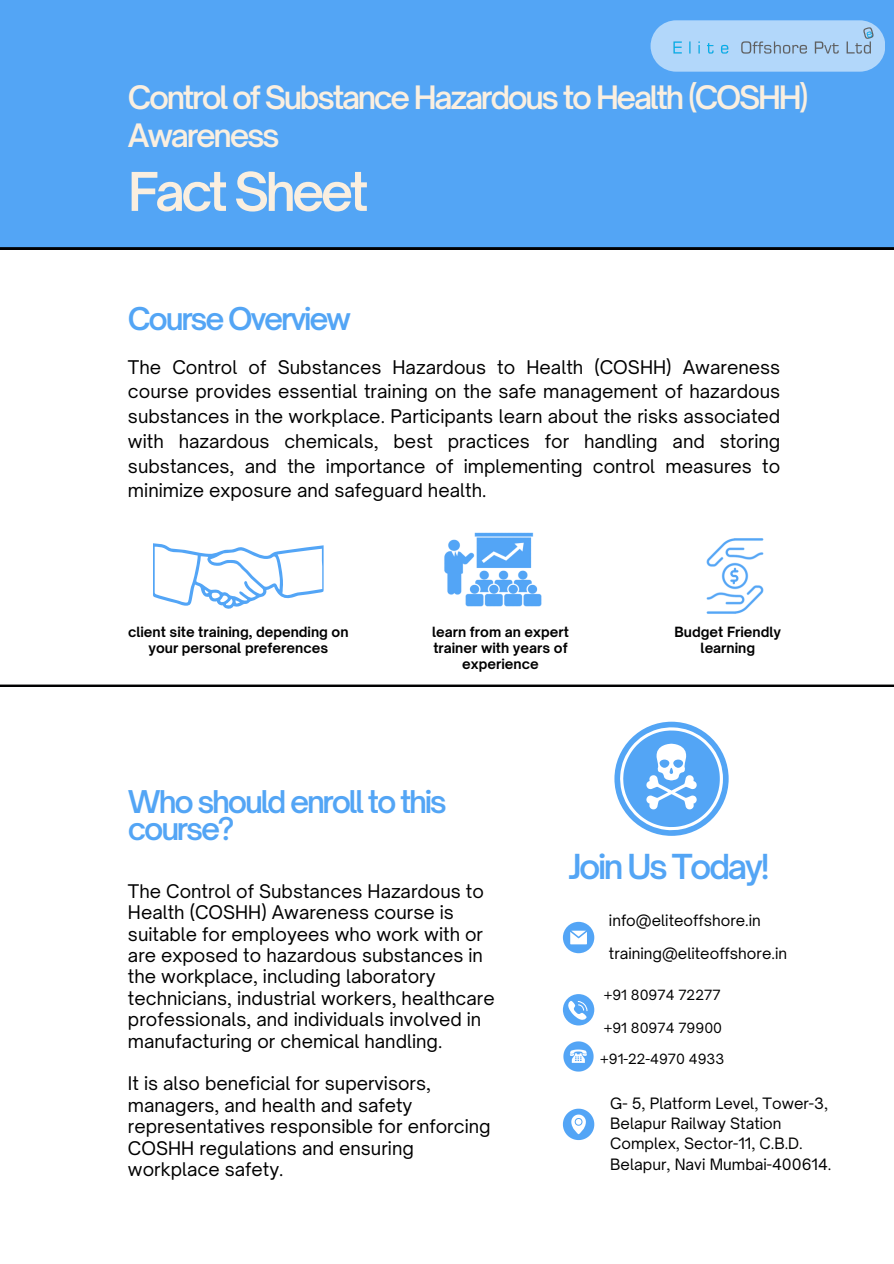
<style>
.page{position:relative;width:894px;height:1264px;background:#fff}
.page>*{position:absolute;margin:0;border:0;box-sizing:border-box;transform-origin:0 0}
.t1{font:600 51px "Open Sauce One";letter-spacing:-.075em;color:#faefe0}
.t2{font:600 33px "Open Sauce One";letter-spacing:-.075em;color:#53a5f5}
.t3{font:600 30.9px/38.2px "Open Sauce One";letter-spacing:-.075em;color:#faefe0}
.t4{font:600 30px/27px "Open Sauce One";letter-spacing:-.075em;color:#53a5f5}
.t5{font:18px/21.3px "Open Sauce One";color:#000001}
.t6{font:15px/20.2px "Open Sauce One";color:#000001}
.t7{font:700 13.5px/15.8px "Open Sauce One";color:#000001;text-align:center}
.t8{font:13.5px "Open Sauce One";color:#000001}
</style>
<div class="page">
<svg style="left:0;top:249px;width:893px;height:437px"></svg>
<div style="left:0;top:0;width:893px;height:249px;background:#53a5f5"></div>
<svg style="left:650px;top:20px;width:235px;height:52px;background:#a5d0f9"></svg>
<img style="left:661px;top:24px;width:224px;height:33px">
<svg style="left:153px;top:543px;width:170px;height:66px"></svg>
<img style="left:434px;top:532px;width:116px;height:78px">
<img style="left:696px;top:537px;width:77px;height:77px">
<svg style="left:562px;top:994px;width:32px;height:31px"></svg>
<svg style="left:562px;top:921px;width:32px;height:32px"></svg>
<svg style="left:562px;top:1108px;width:32px;height:32px"></svg>
<img style="left:563px;top:1041px;width:31px;height:31px">
<svg style="left:614px;top:721px;width:115px;height:114px"></svg>
<p class="t3" style="left:128px;top:78px;width:681px">Control of Substance Hazardous to Health (COSHH)<br>Awareness</p>
<h3 class="t1" style="left:128px;top:160px;width:242px">Fact Sheet</h3>
<h2 class="t4" style="left:128px;top:305px;width:225px">Course Overview</h2>
<p class="t5" style="left:128px;top:354px;width:653px;line-height:24.8px;text-align:justify">The Control of Substances Hazardous to Health (COSHH) Awareness course provides essential training on the safe management of hazardous substances in the workplace. Participants learn about the risks associated with hazardous chemicals, best practices for handling and storing substances, and the importance of implementing control measures to minimize exposure and safeguard health.</p>
<h1 class="t7" style="left:128px;top:624px;width:222px">client site training, depending on your personal preferences</h1>
<h2 class="t7" style="left:432px;top:624px;width:138px">learn from an expert trainer with years of experience</h2>
<p class="t7" style="left:674px;top:624px;width:108px">Budget Friendly learning</p>
<h4 class="t4" style="left:128px;top:787px;width:320px">Who should enroll to this course?</h4>
<p class="t5" style="left:128px;top:880px;width:368px">The Control of Substances Hazardous to Health (COSHH) Awareness course is suitable for employees who work with or are exposed to hazardous substances in the workplace, including laboratory technicians, industrial workers, healthcare professionals, and individuals involved in manufacturing or chemical handling.</p>
<p class="t5" style="left:128px;top:1072px;width:364px">It is also beneficial for supervisors, managers, and health and safety representatives responsible for enforcing COSHH regulations and ensuring workplace safety.</p>
<h4 class="t2" style="left:568px;top:846px;width:202px">Join Us Today!</h4>
<p class="t6" style="left:608px;top:910px;width:153px">info@eliteoffshore.in</p>
<p class="t6" style="left:608px;top:943px;width:179px">training@eliteoffshore.in</p>
<p class="t8" style="left:603px;top:986px;width:118px">+91 80974 72277</p>
<p class="t8" style="left:603px;top:1019px;width:120px">+91 80974 79900</p>
<h3 class="t8" style="left:600px;top:1050px;width:126px">+91-22-4970 4933</h3>
<p class="t6" style="left:610px;top:1093px;width:222px">G- 5, Platform Level, Tower-3,<br>Belapur Railway Station<br>Complex, Sector-11, C.B.D.<br>Belapur, Navi Mumbai-400614.</p>
</div>
